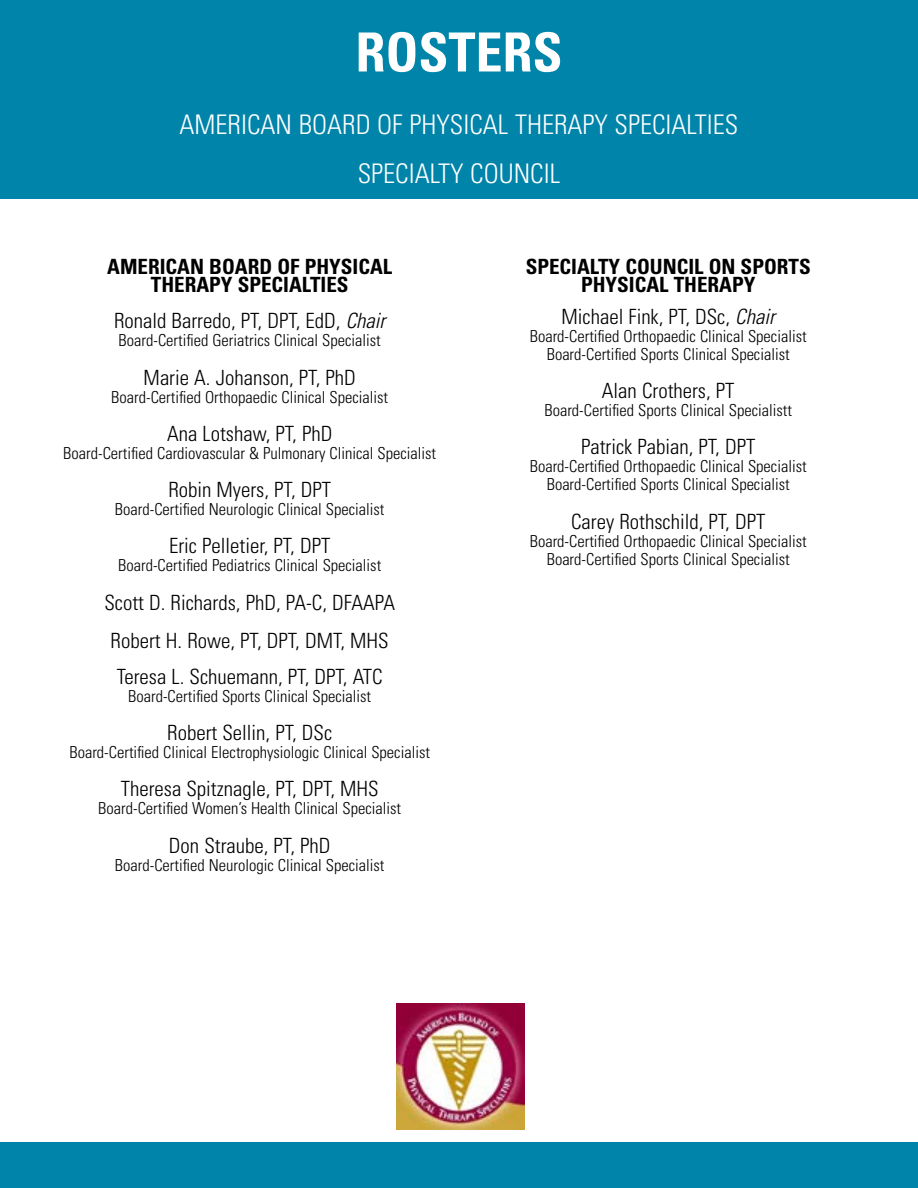
<style>
.page{position:relative;width:918px;height:1188px;background:#fff}
.page>*{position:absolute;margin:0;border:0;box-sizing:border-box;transform-origin:0 0}
.t1{font:700 condensed 54px "Univers LT Std";color:#fff}
.t2{font:300 condensed 27px/48px "Univers LT Std";color:#fff;text-align:center}
.t3{font:300 condensed 21px/38.2px "Univers LT Std";color:#000}
.t4{font:700 condensed 21px/18px "Univers LT Std";color:#000;text-align:center}
.t5{font:300 condensed 16.5px/18px "Univers LT Std";color:#000;text-align:center}
.s1{font-style:italic}
</style>
<div class="page">
<div style="left:0;top:0;width:918px;height:199px;background:#0084a9"></div>
<div style="left:0;top:1143px;width:918px;height:45px;background:#0084a9"></div>
<img style="left:396px;top:1004px;width:129px;height:126px">
<h1 class="t1" style="left:355px;top:19px;width:209px">ROSTERS</h1>
<h2 class="t2" style="left:180px;top:101px;width:560px">AMERICAN BOARD OF PHYSICAL THERAPY SPECIALTIES<br>SPECIALTY COUNCIL</h2>
<p class="t4" style="left:107px;top:258px;width:286px">AMERICAN BOARD OF PHYSICAL<br>THERAPY SPECIALTIES</p>
<p class="t3" style="left:114px;top:302px;width:273px">Ronald Barredo, PT, DPT, EdD, <span class="s1">Chair</span></p>
<p class="t5" style="left:119px;top:332px;width:264px">Board-Certified Geriatrics Clinical Specialist</p>
<p class="t3" style="left:144px;top:358px;width:214px">Marie A. Johanson, PT, PhD</p>
<p class="t5" style="left:111px;top:388px;width:278px">Board-Certified Orthopaedic Clinical Specialist</p>
<p class="t3" style="left:167px;top:414px;width:167px">Ana Lotshaw, PT, PhD</p>
<p class="t5" style="left:63px;top:444px;width:374px">Board-Certified Cardiovascular &amp; Pulmonary Clinical Specialist</p>
<p class="t3" style="left:168px;top:471px;width:164px">Robin Myers, PT, DPT</p>
<p class="t5" style="left:115px;top:500px;width:271px">Board-Certified Neurologic Clinical Specialist</p>
<p class="t3" style="left:169px;top:527px;width:163px">Eric Pelletier, PT, DPT</p>
<p class="t5" style="left:118px;top:557px;width:265px">Board-Certified Pediatrics Clinical Specialist</p>
<p class="t3" style="left:104px;top:583px;width:292px">Scott D. Richards, PhD, PA-C, DFAAPA<br>Robert H. Rowe, PT, DPT, DMT, MHS</p>
<p class="t3" style="left:117px;top:657px;width:268px">Teresa L. Schuemann, PT, DPT, ATC</p>
<p class="t5" style="left:128px;top:687px;width:244px">Board-Certified Sports Clinical Specialist</p>
<p class="t3" style="left:167px;top:714px;width:167px">Robert Sellin, PT, DSc</p>
<p class="t5" style="left:69px;top:743px;width:362px">Board-Certified Clinical Electrophysiologic Clinical Specialist</p>
<p class="t3" style="left:121px;top:770px;width:260px">Theresa Spitznagle, PT, DPT, MHS</p>
<p class="t5" style="left:98px;top:800px;width:304px">Board-Certified Women’s Health Clinical Specialist</p>
<p class="t3" style="left:169px;top:826px;width:163px">Don Straube, PT, PhD</p>
<p class="t5" style="left:115px;top:856px;width:271px">Board-Certified Neurologic Clinical Specialist</p>
<p class="t4" style="left:526px;top:258px;width:286px">SPECIALTY COUNCIL ON SPORTS<br>PHYSICAL THERAPY</p>
<p class="t3" style="left:562px;top:297px;width:215px">Michael Fink, PT, DSc, <span class="s1">Chair</span></p>
<p class="t5" style="left:530px;top:327px;width:278px">Board-Certified Orthopaedic Clinical Specialist<br>Board-Certified Sports Clinical Specialist</p>
<p class="t3" style="left:602px;top:372px;width:134px">Alan Crothers, PT</p>
<p class="t5" style="left:544px;top:401px;width:249px">Board-Certified Sports Clinical Specialistt</p>
<p class="t3" style="left:581px;top:428px;width:176px">Patrick Pabian, PT, DPT</p>
<p class="t5" style="left:530px;top:458px;width:278px">Board-Certified Orthopaedic Clinical Specialist<br>Board-Certified Sports Clinical Specialist</p>
<p class="t3" style="left:571px;top:502px;width:196px">Carey Rothschild, PT, DPT</p>
<p class="t5" style="left:530px;top:532px;width:278px">Board-Certified Orthopaedic Clinical Specialist<br>Board-Certified Sports Clinical Specialist</p>
</div>
